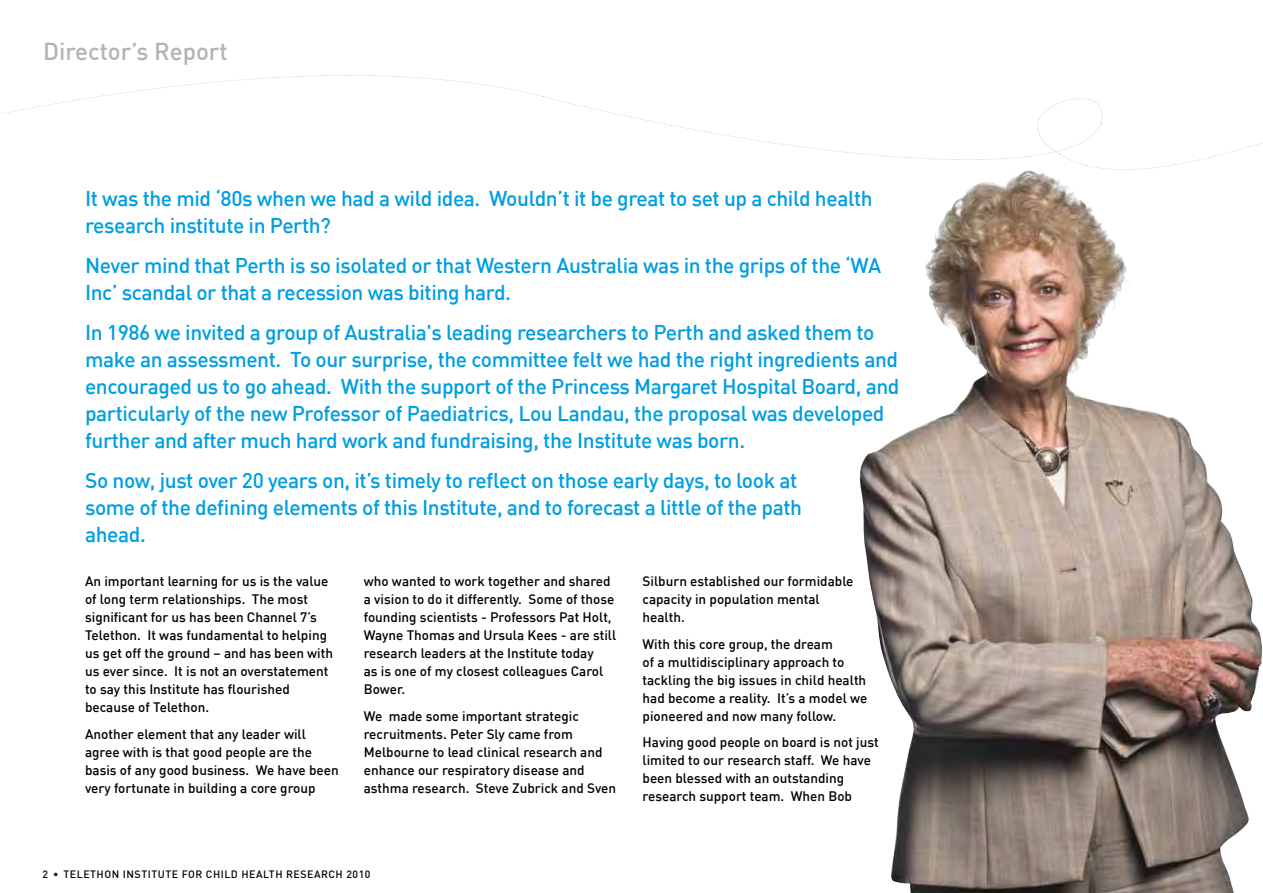
<style>
.page{position:relative;width:1263px;height:893px;background:#fff}
.page>*{position:absolute;margin:0;border:0;box-sizing:border-box;transform-origin:0 0}
.t1{font:500 24px "DIN";color:#b1b3b4}
.t2{font:500 21px/27px "DIN";letter-spacing:-.02em;color:#009ee0}
.t3{font:500 13.5px/18px "DIN";color:#000}
.t4{font:500 10.5px "DIN";letter-spacing:.05em;color:#000}
</style>
<div class="page">
<svg style="left:1px;top:75px;width:539px;height:39px"></svg>
<svg style="left:544px;top:96px;width:445px;height:64px"></svg>
<svg style="left:990px;top:98px;width:273px;height:73px"></svg>
<img style="left:859px;top:171px;width:404px;height:722px">
<h1 class="t1" style="left:43px;top:36px;width:186px">Director’s Report</h1>
<h2 class="t2" style="left:85px;top:185px;width:789px">It was the mid ‘80s when we had a wild idea. Wouldn’t it be great to set up a child health research institute in Perth?</h2>
<h2 class="t2" style="left:85px;top:251px;width:798px">Never mind that Perth is so isolated or that Western Australia was in the grips of the ‘WA<br>Inc’ scandal or that a recession was biting hard.</h2>
<p class="t2" style="left:85px;top:318px;width:816px">In 1986 we invited a group of Australia's leading researchers to Perth and asked them to make an assessment. To our surprise, the committee felt we had the right ingredients and encouraged us to go ahead. With the support of the Princess Margaret Hospital Board, and particularly of the new Professor of Paediatrics, Lou Landau, the proposal was developed further and after much hard work and fundraising, the Institute was born.</p>
<h2 class="t2" style="left:85px;top:466px;width:718px">So now, just over 20 years on, it’s timely to reflect on those early days, to look at some of the defining elements of this Institute, and to forecast a little of the path ahead.</h2>
<p class="t3" style="left:85px;top:572px;width:250px">An important learning for us is the value of long term relationships. The most significant for us has been Channel 7’s Telethon. It was fundamental to helping us get off the ground – and has been with us ever since. It is not an overstatement to say this Institute has flourished because of Telethon.</p>
<p class="t3" style="left:85px;top:724px;width:255px">Another element that any leader will agree with is that good people are the basis of any good business. We have been very fortunate in building a core group</p>
<p class="t3" style="left:364px;top:572px;width:254px">who wanted to work together and shared a vision to do it differently. Some of those founding scientists - Professors Pat Holt, Wayne Thomas and Ursula Kees - are still research leaders at the Institute today<br>as is one of my closest colleagues Carol Bower.</p>
<p class="t3" style="left:364px;top:706px;width:254px">We made some important strategic recruitments. Peter Sly came from Melbourne to lead clinical research and enhance our respiratory disease and asthma research. Steve Zubrick and Sven</p>
<p class="t4" style="left:43px;top:868px;width:329px">2 • TELETHON INSTITUTE FOR CHILD HEALTH RESEARCH 2010</p>
<p class="t3" style="left:642px;top:572px;width:212px">Silburn established our formidable capacity in population mental health.</p>
<p class="t3" style="left:642px;top:634px;width:226px">With this core group, the dream<br>of a multidisciplinary approach to tackling the big issues in child health had become a reality. It’s a model we pioneered and now many follow.</p>
<p class="t3" style="left:642px;top:733px;width:238px">Having good people on board is not just limited to our research staff. We have been blessed with an outstanding research support team. When Bob</p>
</div>
